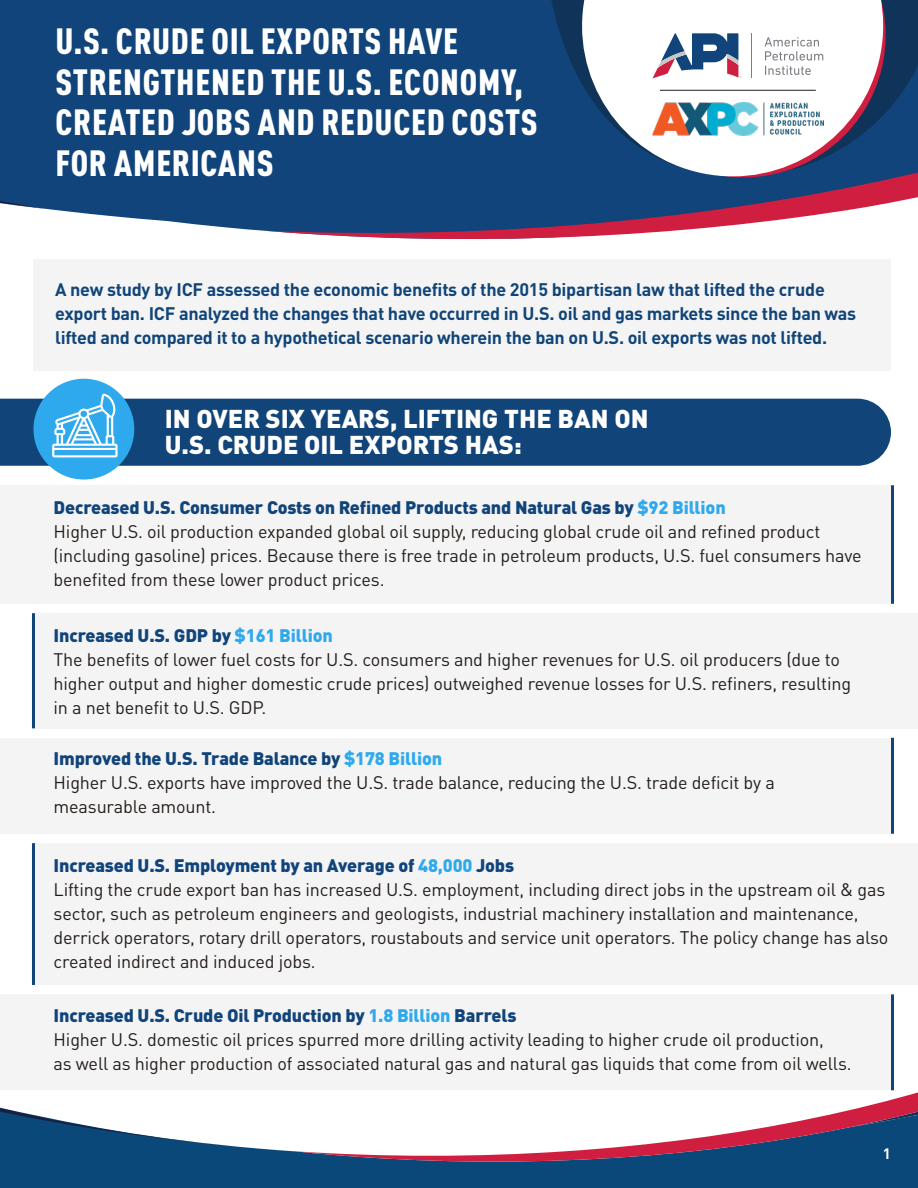
<style>
.page{position:relative;width:918px;height:1188px;background:#fff}
.page>*{position:absolute;margin:0;border:0;box-sizing:border-box;transform-origin:0 0}
.t1{font:900 condensed 36px/40.5px "DIN Pro";letter-spacing:.02em;color:#fff}
.t2{font:900 25.5px/25.5px "DIN Pro";color:#fff}
.t3{font:18px/24px "DIN Pro";letter-spacing:-.01em;color:#241e1b}
.t4{font:700 18px/24px "DIN Pro";letter-spacing:-.015em;color:#114478}
.t5{font:900 18px "DIN Pro";letter-spacing:-.01em;color:#10447a}
.t6{font:700 15px "DIN Pro";color:#fff}
.s1{color:#2fa9ed}
</style>
<div class="page">
<div style="left:0;top:1148px;width:918px;height:40px;background:#0a487a"></div>
<svg style="left:0;top:1107px;width:252px;height:41px"></svg>
<svg style="left:294px;top:1090px;width:624px;height:86px"></svg>
<div style="left:0;top:0;width:264px;height:231px;background:#10447a"></div>
<svg style="left:264px;top:0;width:654px;height:239px;background:#334f7f"></svg>
<div style="left:0;top:77px;width:47px;height:132px;background:#10447a"></div>
<svg style="left:540px;top:0;width:378px;height:177px;background:#103f71"></svg>
<svg style="left:569px;top:0;width:328px;height:190px"></svg>
<svg style="left:765px;top:37px;width:58px;height:38px"></svg>
<hr style="left:751px;top:33px;width:1px;height:45px;background:#7a7e83">
<svg style="left:652px;top:33px;width:89px;height:45px"></svg>
<img style="left:652px;top:102px;width:172px;height:33px">
<hr style="left:660px;top:90px;width:156px;height:1px;background:#231f20">
<div style="left:33px;top:260px;width:858px;height:111px;background:#f4f4f4"></div>
<div style="left:0;top:994px;width:891px;height:96px;background:#f4f4f4"></div>
<div style="left:0;top:399px;width:891px;height:67px;background:#114478"></div>
<div style="left:33px;top:379px;width:101px;height:101px;background:#2fa9ed;border-radius:50%"></div>
<svg style="left:52px;top:394px;width:66px;height:63px"></svg>
<div style="left:0;top:485px;width:891px;height:119px;background:#f4f4f4"></div>
<div style="left:33px;top:613px;width:885px;height:115px;background:#f4f4f4"></div>
<div style="left:0;top:738px;width:891px;height:96px;background:#f4f4f4"></div>
<div style="left:33px;top:843px;width:885px;height:142px;background:#f4f4f4"></div>
<hr style="left:891px;top:485px;width:3px;height:119px;background:#114478">
<hr style="left:891px;top:738px;width:3px;height:96px;background:#114478">
<hr style="left:891px;top:994px;width:3px;height:96px;background:#114478">
<hr style="left:32px;top:613px;width:3px;height:115px;background:#114478">
<hr style="left:32px;top:843px;width:3px;height:142px;background:#114478">
<p class="t1" style="left:56px;top:18px;width:484px">U.S. CRUDE OIL EXPORTS HAVE<br>STRENGTHENED THE U.S. ECONOMY,<br>CREATED JOBS AND REDUCED COSTS<br>FOR AMERICANS</p>
<p class="t4" style="left:55px;top:275px;width:803px">A new study by ICF assessed the economic benefits of the 2015 bipartisan law that lifted the crude export ban. ICF analyzed the changes that have occurred in U.S. oil and gas markets since the ban was lifted and compared it to a hypothetical scenario wherein the ban on U.S. oil exports was not lifted.</p>
<p class="t2" style="left:165px;top:403px;width:485px">IN OVER SIX YEARS, LIFTING THE BAN ON<br>U.S. CRUDE OIL EXPORTS HAS:</p>
<p class="t5" style="left:54px;top:492px;width:674px">Decreased U.S. Consumer Costs on Refined Products and Natural Gas by <span class="s1">$92 Billion</span></p>
<p class="t3" style="left:54px;top:518px;width:809px">Higher U.S. oil production expanded global oil supply, reducing global crude oil and refined product (including gasoline) prices. Because there is free trade in petroleum products, U.S. fuel consumers have benefited from these lower product prices.</p>
<p class="t5" style="left:54px;top:620px;width:281px">Increased U.S. GDP by <span class="s1">$161 Billion</span></p>
<p class="t3" style="left:54px;top:646px;width:799px">The benefits of lower fuel costs for U.S. consumers and higher revenues for U.S. oil producers (due to higher output and higher domestic crude prices) outweighed revenue losses for U.S. refiners, resulting in a net benefit to U.S. GDP.</p>
<p class="t5" style="left:54px;top:743px;width:390px">Improved the U.S. Trade Balance by <span class="s1">$178 Billion</span></p>
<p class="t3" style="left:54px;top:769px;width:723px">Higher U.S. exports have improved the U.S. trade balance, reducing the U.S. trade deficit by a measurable amount.</p>
<p class="t5" style="left:54px;top:850px;width:462px">Increased U.S. Employment by an Average of <span class="s1">48,000</span> Jobs</p>
<p class="t3" style="left:54px;top:876px;width:836px">Lifting the crude export ban has increased U.S. employment, including direct jobs in the upstream oil &amp; gas sector, such as petroleum engineers and geologists, industrial machinery installation and maintenance, derrick operators, rotary drill operators, roustabouts and service unit operators. The policy change has also created indirect and induced jobs.</p>
<p class="t5" style="left:54px;top:1000px;width:464px">Increased U.S. Crude Oil Production by <span class="s1">1.8 Billion</span> Barrels</p>
<p class="t3" style="left:54px;top:1026px;width:800px">Higher U.S. domestic oil prices spurred more drilling activity leading to higher crude oil production,<br>as well as higher production of associated natural gas and natural gas liquids that come from oil wells.</p>
<p class="t6" style="left:883px;top:1141px;width:10px">1</p>
</div>
